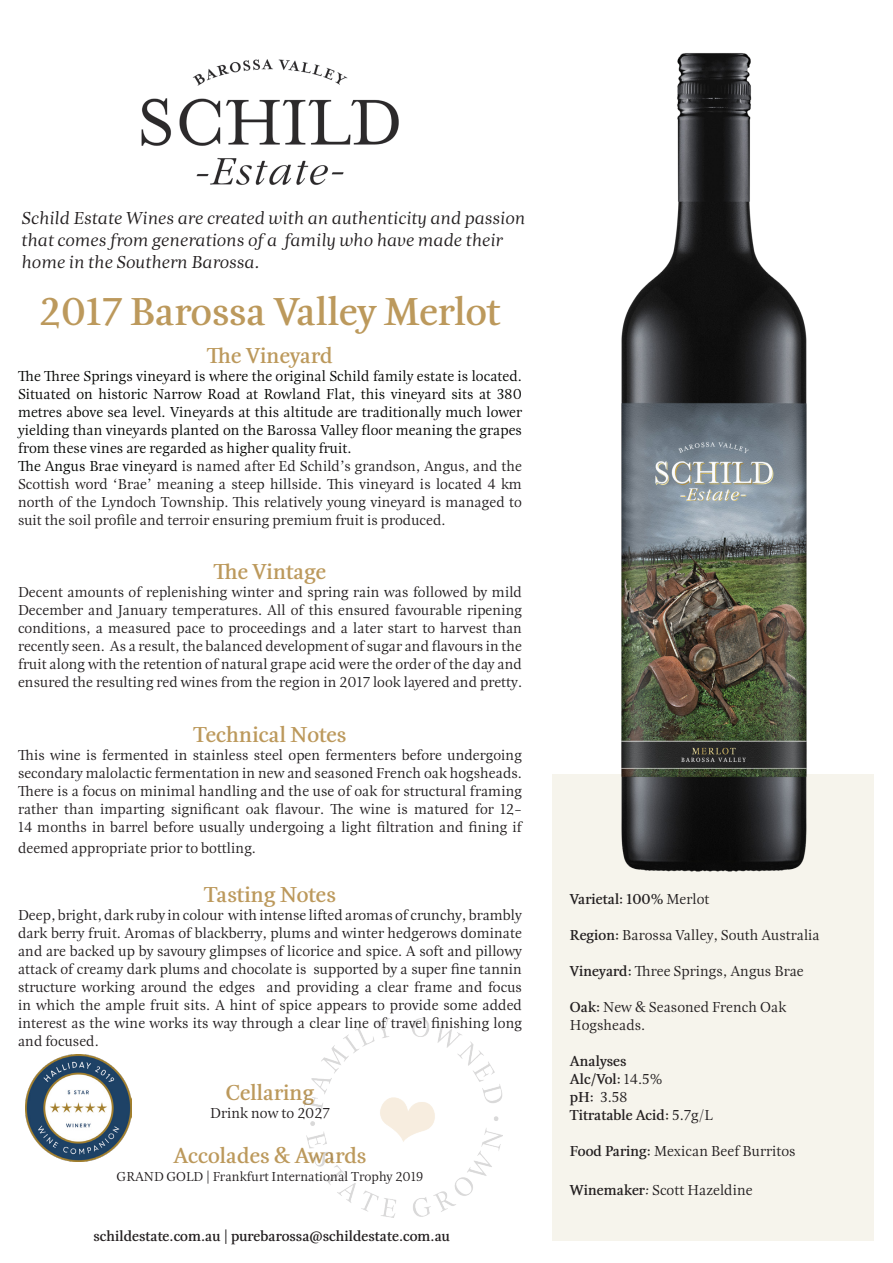
<style>
.page{position:relative;width:893px;height:1263px;background:#fff}
.page>*{position:absolute;margin:0;border:0;box-sizing:border-box;transform-origin:0 0}
.t1{font:700 40.5px "Esta Pro";color:#bc995c}
.t2{font:700 22.5px "Esta Pro";color:#bc995c}
.t3{font:italic 18px/21.6px "Esta Pro";color:#231f20}
.t4{font:15px/18px "Esta Pro";color:#231f20;text-align:justify}
.t5{font:15px/18px "Esta Pro";color:#040503;text-align:justify}
.t6{font:700 15px/18px "Esta Pro";color:#231f20}
.t7{font:13.5px "Esta Pro";color:#231f20}
.s1{color:#040503}
.s2{font-weight:400}
.s3{font-weight:700}
.s4{font-style:italic}
</style>
<div class="page">
<div style="left:552px;top:774px;width:322px;height:466px;background:#f6f4ec"></div>
<img style="left:141px;top:59px;width:258px;height:126px">
<img style="left:25px;top:1055px;width:106px;height:106px">
<img style="left:621px;top:53px;width:186px;height:819px">
<img style="left:304px;top:1018px;width:199px;height:199px">
<p class="t3" style="left:21px;top:208px;width:505px">Schild Estate Wines are created with an authenticity and passion that comes from generations of a family who have made their home in the Southern Barossa.</p>
<p class="t1" style="left:40px;top:287px;width:462px">2017 Barossa Valley Merlot</p>
<p class="t2" style="left:207px;top:342px;width:127px">The Vineyard</p>
<p class="t5" style="left:18px;top:367px;width:506px">The Three Springs vineyard is where the original Schild family estate is located.<br>Situated on historic Narrow Road at Rowland Flat, this vineyard sits at 380 metres above sea level. Vineyards at this altitude are traditionally much lower yielding than vineyards planted on the Barossa Valley floor meaning the grapes from these vines are regarded as higher quality fruit.</p>
<p class="t4" style="left:18px;top:457px;width:506px"><span class="s1">The Angus Brae vineyard</span> is named after Ed Schild’s grandson, Angus, and the Scottish word ‘Brae’ meaning a steep hillside. This vineyard is located 4 km north of the Lyndoch Township. This relatively young vineyard is managed to suit the soil profile and terroir ensuring premium fruit is produced.</p>
<p class="t2" style="left:214px;top:558px;width:114px">The Vintage</p>
<p class="t4" style="left:18px;top:583px;width:506px">Decent amounts of replenishing winter and spring rain was followed by mild December and January temperatures. All of this ensured favourable ripening conditions, a measured pace to proceedings and a later start to harvest than recently seen. As a result, the balanced development of sugar and flavours in the fruit along with the retention of natural grape acid were the order of the day and ensured the resulting red wines from the region in 2017 look layered and pretty.</p>
<p class="t2" style="left:194px;top:720px;width:154px">Technical Notes</p>
<p class="t4" style="left:18px;top:745px;width:506px">This wine is fermented in stainless steel open fermenters before undergoing secondary malolactic fermentation in new and seasoned French oak hogsheads.<br>There is a focus on minimal handling and the use of oak for structural framing rather than imparting significant oak flavour. The wine is matured for 12- 14 months in barrel before usually undergoing a light filtration and fining if</p>
<p class="t4" style="left:18px;top:839px;width:240px">deemed appropriate prior to bottling.</p>
<p class="t2" style="left:204px;top:881px;width:133px">Tasting Notes</p>
<p class="t4" style="left:18px;top:905px;width:506px">Deep, bright, dark ruby in colour with intense lifted aromas of crunchy, brambly dark berry fruit. Aromas of blackberry, plums and winter hedgerows dominate and are backed up by savoury glimpses of licorice and spice. A soft and pillowy attack of creamy dark plums and chocolate is supported by a super fine tannin structure working around the edges and providing a clear frame and focus in which the ample fruit sits. A hint of spice appears to provide some added interest as the wine works its way through a clear line of travel finishing long and focused.</p>
<p class="t2" style="left:226px;top:1079px;width:90px">Cellaring</p>
<p class="t4" style="left:210px;top:1103px;width:121px">Drink now to 2027</p>
<p class="t2" style="left:173px;top:1142px;width:195px">Accolades &amp; Awards</p>
<p class="t7" style="left:117px;top:1168px;width:308px">GRAND GOLD | Frankfurt International Trophy 2019</p>
<p class="t6" style="left:93px;top:1226px;width:358px">schildestate.com.au | purebarossa@schildestate.com.au</p>
<p class="t6" style="left:570px;top:889px;width:141px">Varietal: 100% <span class="s2">Merlot</span></p>
<p class="t4" style="left:570px;top:925px;width:251px"><span class="s3">Region:</span> Barossa Valley, South Australia</p>
<p class="t4" style="left:570px;top:961px;width:235px"><span class="s3">Vineyard:</span> Three Springs, Angus Brae</p>
<p class="t4" style="left:570px;top:997px;width:218px"><span class="s3">Oak:</span> New &amp; Seasoned French Oak<br>Hogsheads.</p>
<p class="t6" style="left:570px;top:1051px;width:94px">Analyses<br>Alc/Vol: <span class="s2">14.5%</span></p>
<p class="t4" style="left:570px;top:1087px;width:59px"><span class="s3">pH:</span> 3.58</p>
<p class="t6" style="left:570px;top:1105px;width:144px">Titratable Acid: <span class="s2">5.7g/L</span></p>
<p class="t4" style="left:570px;top:1141px;width:227px"><span class="s3">Food Paring:</span> Mexican Beef Burritos</p>
<p class="t4" style="left:570px;top:1181px;width:184px"><span class="s3">Winemaker</span><span class="s4">:</span> Scott Hazeldine</p>
</div>
